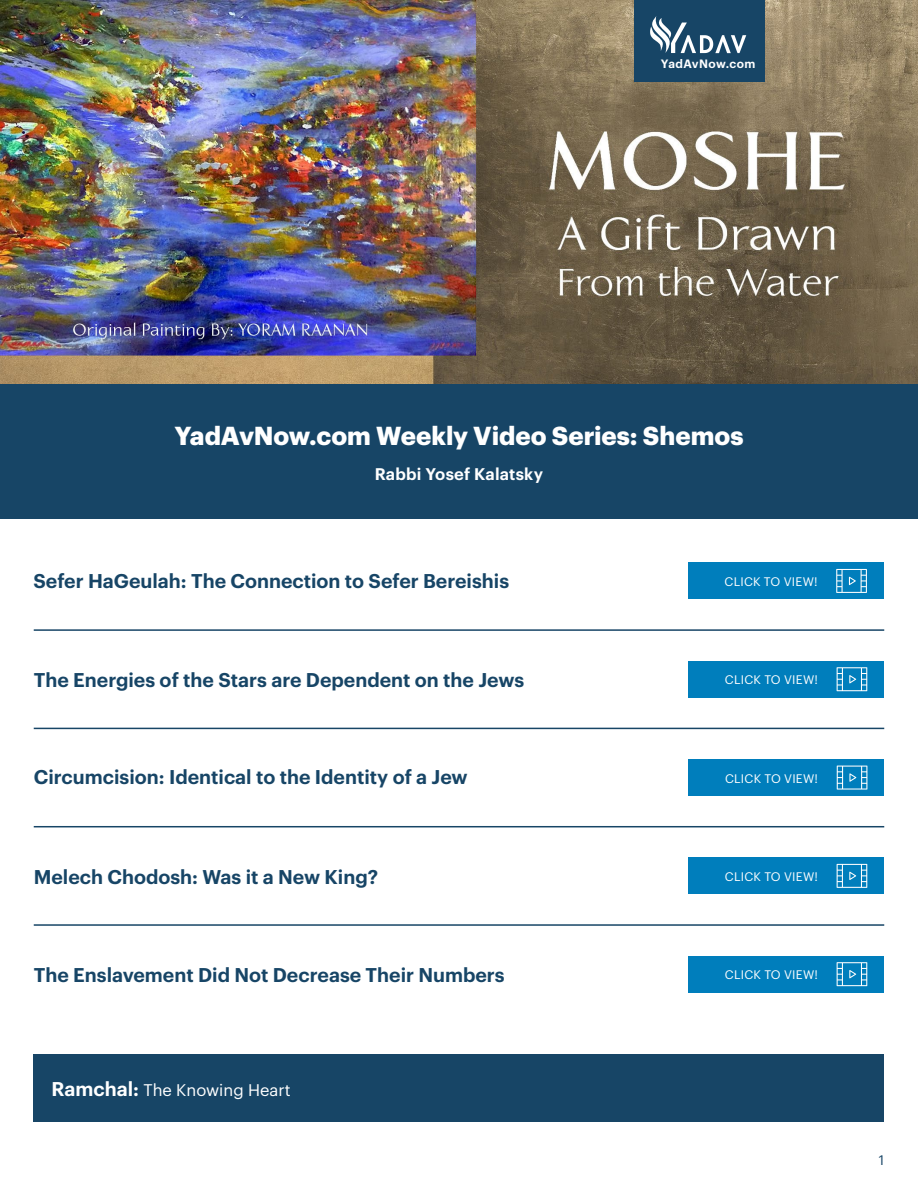
<style>
.page{position:relative;width:918px;height:1188px;background:#fff}
.page>*{position:absolute;margin:0;border:0;box-sizing:border-box;transform-origin:0 0}
.t1{font:700 25.5px "Graphik";color:#fff}
.t2{font:600 19.5px "Graphik";color:#174566}
.t3{font:16.5px "Graphik";color:#fff}
.t4{font:600 16.5px "Graphik";letter-spacing:.01em;color:#fff}
.t5{font:13.5px "Graphik";color:#174566}
.t6{font:12.15px "Graphik";letter-spacing:.02em;color:#fff}
.t7{font:600 11.85px "Graphik";letter-spacing:.03em;color:#fff}
.s1{font-weight:600;font-size:19.5px}
</style>
<div class="page">
<div style="left:688px;top:661px;width:196px;height:36px;background:#007ebc"></div>
<svg style="left:837px;top:667px;width:30px;height:24px"></svg>
<hr style="left:34px;top:728px;width:850px;height:1px;background:#174566">
<hr style="left:34px;top:826px;width:850px;height:1px;background:#174566">
<hr style="left:34px;top:924px;width:850px;height:2px;background:#174566">
<hr style="left:34px;top:629px;width:850px;height:2px;background:#174566">
<div style="left:688px;top:858px;width:196px;height:36px;background:#007ebc"></div>
<svg style="left:837px;top:864px;width:30px;height:24px"></svg>
<div style="left:688px;top:956px;width:196px;height:36px;background:#007ebc"></div>
<svg style="left:837px;top:962px;width:30px;height:24px"></svg>
<div style="left:688px;top:563px;width:196px;height:36px;background:#007ebc"></div>
<svg style="left:836px;top:569px;width:31px;height:24px"></svg>
<div style="left:689px;top:760px;width:195px;height:36px;background:#007ebc"></div>
<svg style="left:837px;top:766px;width:30px;height:24px"></svg>
<img style="left:0;top:0;width:918px;height:384px">
<div style="left:0;top:384px;width:918px;height:135px;background:#174566"></div>
<div style="left:634px;top:0;width:131px;height:82px;background:#174566"></div>
<svg style="left:650px;top:16px;width:96px;height:37px"></svg>
<div style="left:34px;top:1054px;width:850px;height:67px;background:#174566"></div>
<p class="t7" style="left:661px;top:55px;width:96px">YadAvNow.com</p>
<h1 class="t1" style="left:175px;top:416px;width:570px">YadAvNow.com Weekly Video Series: Shemos</h1>
<p class="t4" style="left:375px;top:461px;width:170px">Rabbi Yosef Kalatsky</p>
<p class="t2" style="left:34px;top:566px;width:477px">Sefer HaGeulah: The Connection to Sefer Bereishis</p>
<p class="t6" style="left:724px;top:572px;width:95px">CLICK TO VIEW!</p>
<p class="t2" style="left:34px;top:665px;width:492px">The Energies of the Stars are Dependent on the Jews</p>
<p class="t6" style="left:725px;top:671px;width:95px">CLICK TO VIEW!</p>
<p class="t2" style="left:34px;top:762px;width:435px">Circumcision: Identical to the Identity of a Jew</p>
<p class="t6" style="left:725px;top:769px;width:95px">CLICK TO VIEW!</p>
<p class="t2" style="left:34px;top:862px;width:346px">Melech Chodosh: Was it a New King?</p>
<p class="t6" style="left:725px;top:867px;width:95px">CLICK TO VIEW!</p>
<p class="t2" style="left:34px;top:960px;width:472px">The Enslavement Did Not Decrease Their Numbers</p>
<p class="t6" style="left:725px;top:966px;width:95px">CLICK TO VIEW!</p>
<p class="t3" style="left:52px;top:1077px;width:241px"><span class="s1">Ramchal:</span> The Knowing Heart</p>
<p class="t5" style="left:879px;top:1150px;width:7px">1</p>
</div>
